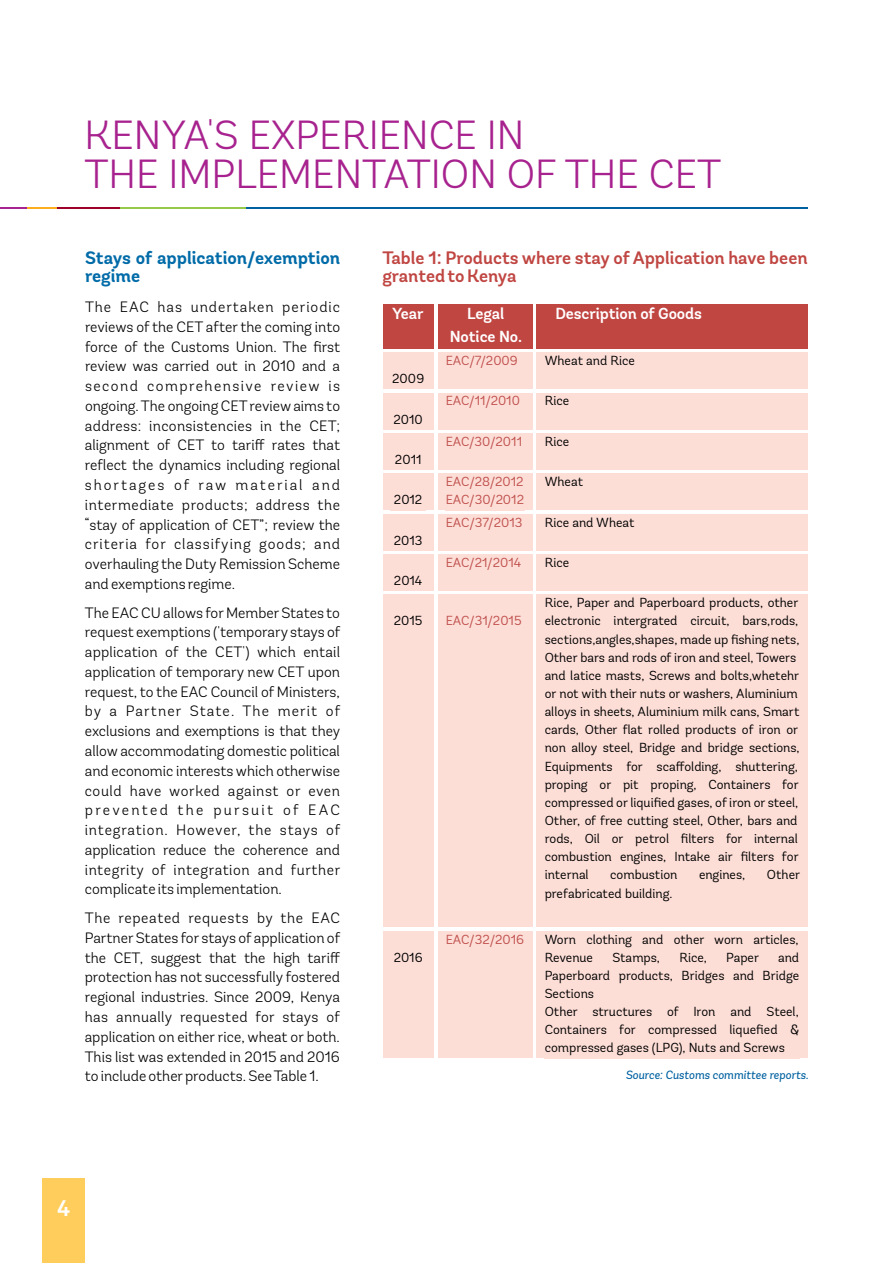
<style>
.page{position:relative;width:893px;height:1263px;background:#fff}
.page>*{position:absolute;margin:0;border:0;box-sizing:border-box;transform-origin:0 0}
.t1{font:300 40.65px/39px "Andes W04";color:#a7228e}
.t2{font:600 22.5px "Andes W04";color:#fff}
.t3{font:600 18px/17.7px "Andes W04";color:#c04642}
.t4{font:700 18px/17.9px "Andes W04";color:#006ba8}
.t5{font:600 16.05px/22.2px "Andes W04";letter-spacing:-.01em;color:#fff;text-align:center}
.t6{font:300 15px/19.8px "Andes W04";color:#000;text-align:justify}
.t7{font:13.05px/18.1px "Andes W04";color:#000}
.t8{font:13.05px/18.1px "Andes W04";color:#c0504d}
.t9{font:12px "Andes Italic W04";color:#0061a1}
</style>
<div class="page">
<hr style="left:245px;top:208px;width:563px;height:1px;background:#0061a1">
<hr style="left:120px;top:208px;width:125px;height:1px;background:#95c948">
<hr style="left:57px;top:208px;width:63px;height:1px;background:#9e022a">
<hr style="left:27px;top:208px;width:30px;height:1px;background:#fbae1e">
<svg style="left:0;top:208px;width:27px;height:1px"></svg>
<div style="left:42px;top:1178px;width:43px;height:85px;background:#ffcd5c"></div>
<div style="left:383px;top:304px;width:51px;height:45px;background:#c04642"></div>
<div style="left:438px;top:304px;width:95px;height:45px;background:#c04642"></div>
<div style="left:537px;top:304px;width:271px;height:45px;background:#c04642"></div>
<div style="left:383px;top:353px;width:51px;height:36px;background:#fdded7"></div>
<div style="left:438px;top:353px;width:95px;height:36px;background:#fdded7"></div>
<div style="left:537px;top:353px;width:271px;height:36px;background:#fdded7"></div>
<div style="left:383px;top:393px;width:51px;height:36px;background:#fdded7"></div>
<div style="left:438px;top:393px;width:95px;height:36px;background:#fdded7"></div>
<div style="left:537px;top:393px;width:271px;height:36px;background:#fdded7"></div>
<div style="left:383px;top:433px;width:51px;height:37px;background:#fdded7"></div>
<div style="left:438px;top:433px;width:95px;height:37px;background:#fdded7"></div>
<div style="left:537px;top:433px;width:271px;height:37px;background:#fdded7"></div>
<div style="left:383px;top:474px;width:51px;height:36px;background:#fdded7"></div>
<div style="left:438px;top:474px;width:95px;height:36px;background:#fdded7"></div>
<div style="left:537px;top:474px;width:271px;height:36px;background:#fdded7"></div>
<div style="left:383px;top:514px;width:51px;height:36px;background:#fdded7"></div>
<div style="left:438px;top:514px;width:95px;height:36px;background:#fdded7"></div>
<div style="left:537px;top:514px;width:271px;height:36px;background:#fdded7"></div>
<div style="left:383px;top:554px;width:51px;height:37px;background:#fdded7"></div>
<div style="left:438px;top:554px;width:95px;height:37px;background:#fdded7"></div>
<div style="left:537px;top:554px;width:271px;height:37px;background:#fdded7"></div>
<div style="left:383px;top:595px;width:51px;height:332px;background:#fdded7"></div>
<div style="left:438px;top:595px;width:95px;height:332px;background:#fdded7"></div>
<div style="left:537px;top:595px;width:271px;height:332px;background:#fdded7"></div>
<div style="left:383px;top:931px;width:51px;height:127px;background:#fdded7"></div>
<div style="left:438px;top:931px;width:95px;height:127px;background:#fdded7"></div>
<div style="left:537px;top:931px;width:271px;height:127px;background:#fdded7"></div>
<h1 class="t1" style="left:84px;top:119px;width:638px">KENYA'S EXPERIENCE IN<br>THE IMPLEMENTATION OF THE CET</h1>
<p class="t4" style="left:85px;top:250px;width:257px">Stays of application/exemption regime</p>
<p class="t6" style="left:85px;top:298px;width:257px">The EAC has undertaken periodic reviews of the CET after the coming into force of the Customs Union. The first review was carried out in 2010 and a second comprehensive review is ongoing. The ongoing CETreviewaims to address: inconsistencies in the CET; alignment of CET to tariff rates that reflect the dynamics including regional shortages of raw material and intermediate products; address the “stay of application of CET”; review the criteria for classifying goods; and overhauling the Duty Remission Scheme and exemptions regime.</p>
<p class="t6" style="left:85px;top:604px;width:257px">The EAC CU allows for MemberStates to request exemptions ('temporary stays of application of the CET') which entail application of temporary new CET upon request, to the EAC Council of Ministers, by a Partner State. The merit of exclusions and exemptions is that they allow accommodating domestic political and economic interests which otherwise could have worked against or even prevented the pursuit of EAC integration. However, the stays of application reduce the coherence and integrity of integration and further complicate its implementation.</p>
<p class="t6" style="left:85px;top:909px;width:257px">The repeated requests by the EAC PartnerStates for stays of application of the CET, suggest that the high tariff protection has not successfully fostered regional industries. Since 2009, Kenya has annually requested for stays of application on either rice, wheat or both.<br>This list was extended in 2015 and 2016 to include otherproducts. See Table 1.</p>
<p class="t3" style="left:382px;top:250px;width:427px">Table 1: Products where stay of Application have been granted to Kenya</p>
<p class="t5" style="left:392px;top:304px;width:33px">Year</p>
<p class="t5" style="left:450px;top:304px;width:74px">Legal<br>Notice No.</p>
<p class="t5" style="left:555px;top:304px;width:148px">Description of Goods</p>
<p class="t7" style="left:392px;top:371px;width:34px">2009</p>
<p class="t8" style="left:446px;top:353px;width:74px">EAC/7/2009</p>
<p class="t7" style="left:545px;top:353px;width:92px">Wheat and Rice</p>
<p class="t7" style="left:393px;top:411px;width:31px">2010</p>
<p class="t7" style="left:395px;top:452px;width:28px">2011</p>
<p class="t7" style="left:394px;top:492px;width:30px">2012</p>
<p class="t7" style="left:394px;top:532px;width:30px">2013</p>
<p class="t7" style="left:394px;top:573px;width:30px">2014</p>
<p class="t8" style="left:446px;top:393px;width:76px">EAC/11/2010</p>
<p class="t7" style="left:545px;top:393px;width:26px">Rice</p>
<p class="t8" style="left:446px;top:433px;width:78px">EAC/30/2011</p>
<p class="t7" style="left:545px;top:433px;width:26px">Rice</p>
<p class="t8" style="left:446px;top:474px;width:80px">EAC/28/2012<br>EAC/30/2012</p>
<p class="t7" style="left:545px;top:474px;width:40px">Wheat</p>
<p class="t8" style="left:446px;top:514px;width:78px">EAC/37/2013</p>
<p class="t7" style="left:545px;top:514px;width:91px">Rice and Wheat</p>
<p class="t8" style="left:446px;top:555px;width:77px">EAC/21/2014</p>
<p class="t7" style="left:545px;top:555px;width:26px">Rice</p>
<p class="t7" style="left:394px;top:613px;width:30px">2015</p>
<p class="t8" style="left:446px;top:613px;width:78px">EAC/31/2015</p>
<p class="t7" style="left:545px;top:595px;width:256px">Rice, Paper and Paperboard products, other electronic intergrated circuit, bars,rods, sections,angles,shapes, made up fishing nets, Other bars and rods of iron and steel, Towers and latice masts, Screws and bolts,whetehr or not with their nuts or washers, Aluminium alloys in sheets, Aluminium milk cans, Smart cards, Other flat rolled products of iron or non alloy steel, Bridge and bridge sections, Equipments for scaffolding, shuttering, proping or pit proping, Containers for compressed or liquified gases, of iron or steel, Other, of free cutting steel, Other, bars and rods, Oil or petrol filters for internal combustion engines, Intake air filters for internal</p>
<p class="t7" style="left:610px;top:867px;width:69px">combustion</p>
<p class="t7" style="left:699px;top:867px;width:48px">engines,</p>
<p class="t7" style="left:767px;top:867px;width:35px">Other</p>
<p class="t7" style="left:545px;top:885px;width:129px">prefabricated building.</p>
<p class="t7" style="left:394px;top:949px;width:30px">2016</p>
<p class="t8" style="left:446px;top:931px;width:80px">EAC/32/2016</p>
<p class="t7" style="left:545px;top:931px;width:256px">Worn clothing and other worn articles,<br>Revenue</p>
<p class="t7" style="left:545px;top:949px;width:256px;text-indent:234px">and<br>Paperboard products, Bridges and Bridge<br>Sections<br>Other structures of Iron and Steel,<br>Containers for compressed liquefied &amp; compressed gases (LPG), Nuts and Screws</p>
<p class="t7" style="left:612px;top:949px;width:49px">Stamps,</p>
<p class="t7" style="left:679px;top:949px;width:29px">Rice,</p>
<p class="t7" style="left:726px;top:949px;width:34px">Paper</p>
<p class="t9" style="left:626px;top:1070px;width:184px">Source: Customs committee reports.</p>
<h2 class="t2" style="left:57px;top:1199px;width:15px">4</h2>
</div>
